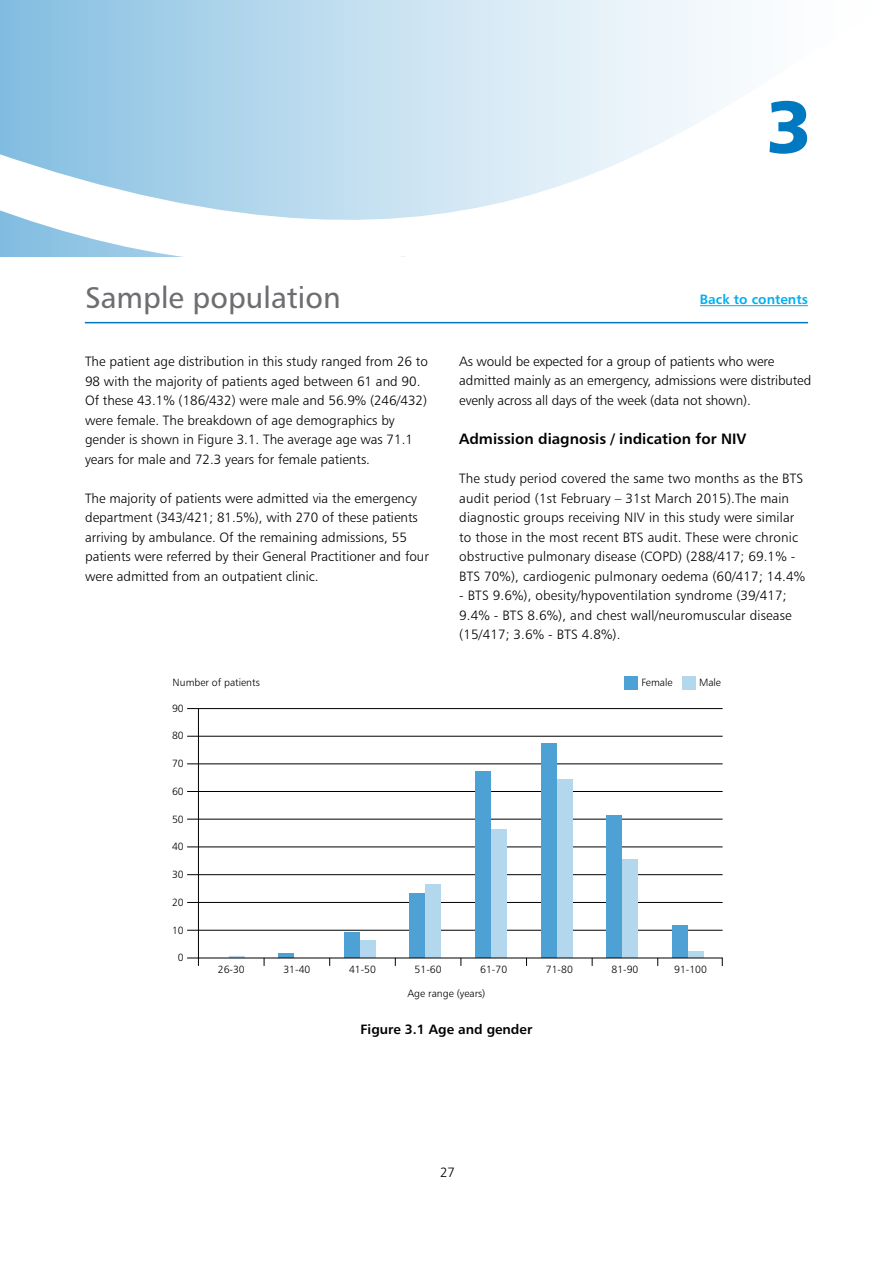
<style>
.page{position:relative;width:893px;height:1263px;background:#fff}
.page>*{position:absolute;margin:0;border:0;box-sizing:border-box;transform-origin:0 0}
.t1{font:75px "Humanist 777 BT Black B";color:#0079c1}
.t2{font:30px "Humanist 777 BT Roman B";color:#6d6e71}
.t3{font:15px "Humanist 777 BT Bold B";color:#000}
.t4{font:13.5px/19.5px "Humanist 777 BT Light B";color:#000}
.t5{font:13.5px "Humanist 777 BT Bold B";color:#000}
.t6{font:13.5px "Humanist 777 BT Bold B";color:#00aeef}
.t7{font:10.5px "Humanist 777 BT Light B";color:#000}
</style>
<div class="page">
<svg style="left:0;top:2px;width:370px;height:255px"></svg>
<hr style="left:85px;top:322px;width:723px;height:1px;background:#0079c1">
<svg style="left:370px;top:0;width:359px;height:257px"></svg>
<hr style="left:187px;top:819px;width:536px;height:1px;background:#000">
<hr style="left:187px;top:791px;width:536px;height:1px;background:#000">
<hr style="left:187px;top:763px;width:536px;height:1px;background:#000">
<hr style="left:187px;top:736px;width:536px;height:1px;background:#000">
<hr style="left:187px;top:708px;width:536px;height:1px;background:#000">
<hr style="left:187px;top:846px;width:536px;height:1px;background:#000">
<hr style="left:187px;top:874px;width:536px;height:1px;background:#000">
<hr style="left:187px;top:902px;width:536px;height:1px;background:#000">
<hr style="left:187px;top:930px;width:536px;height:1px;background:#000">
<hr style="left:198px;top:708px;width:1px;height:258px;background:#000">
<div style="left:278px;top:953px;width:16px;height:5px;background:#4da1d4"></div>
<div style="left:344px;top:932px;width:16px;height:26px;background:#4da1d4"></div>
<div style="left:409px;top:893px;width:16px;height:65px;background:#4da1d4"></div>
<div style="left:425px;top:884px;width:16px;height:74px;background:#b3d7ed"></div>
<div style="left:475px;top:772px;width:16px;height:186px;background:#4da1d4"></div>
<div style="left:541px;top:743px;width:16px;height:215px;background:#4da1d4"></div>
<div style="left:606px;top:815px;width:16px;height:143px;background:#4da1d4"></div>
<div style="left:672px;top:926px;width:16px;height:32px;background:#4da1d4"></div>
<div style="left:360px;top:941px;width:16px;height:17px;background:#b3d7ed"></div>
<div style="left:491px;top:829px;width:16px;height:129px;background:#b3d7ed"></div>
<div style="left:557px;top:779px;width:16px;height:179px;background:#b3d7ed"></div>
<div style="left:622px;top:860px;width:16px;height:98px;background:#b3d7ed"></div>
<div style="left:688px;top:951px;width:16px;height:7px;background:#b3d7ed"></div>
<div style="left:624px;top:676px;width:13px;height:14px;background:#4da1d4"></div>
<div style="left:682px;top:676px;width:13px;height:14px;background:#b3d7ed"></div>
<svg style="left:229px;top:956px;width:16px;height:2px"></svg>
<hr style="left:187px;top:958px;width:536px;height:1px;background:#000">
<hr style="left:700px;top:305px;width:108px;height:1px;background:#00aeef">
<h1 class="t1" style="left:766px;top:79px;width:48px">3</h1>
<h2 class="t2" style="left:85px;top:278px;width:257px">Sample population</h2>
<p class="t4" style="left:85px;top:351px;width:344px">The patient age distribution in this study ranged from 26 to 98 with the majority of patients aged between 61 and 90.<br>Of these 43.1% (186/432) were male and 56.9% (246/432) were female. The breakdown of age demographics by gender is shown in Figure 3.1. The average age was 71.1 years for male and 72.3 years for female patients.</p>
<p class="t4" style="left:85px;top:488px;width:345px">The majority of patients were admitted via the emergency department (343/421; 81.5%), with 270 of these patients arriving by ambulance. Of the remaining admissions, 55 patients were referred by their General Practitioner and four were admitted from an outpatient clinic.</p>
<p class="t7" style="left:173px;top:676px;width:89px">Number of patients</p>
<p class="t7" style="left:172px;top:701px;width:13px">90</p>
<p class="t7" style="left:172px;top:729px;width:13px">80</p>
<p class="t7" style="left:172px;top:757px;width:13px">70</p>
<p class="t7" style="left:172px;top:785px;width:13px">60</p>
<p class="t7" style="left:172px;top:812px;width:13px">50</p>
<p class="t7" style="left:172px;top:840px;width:13px">40</p>
<p class="t7" style="left:172px;top:868px;width:13px">30</p>
<p class="t7" style="left:172px;top:896px;width:13px">20</p>
<p class="t7" style="left:172px;top:923px;width:13px">10</p>
<p class="t7" style="left:178px;top:951px;width:7px">0</p>
<p class="t6" style="left:700px;top:291px;width:109px">Back to contents</p>
<p class="t4" style="left:459px;top:351px;width:354px">As would be expected for a group of patients who were admitted mainly as an emergency, admissions were distributed evenly across all days of the week (data not shown).</p>
<p class="t3" style="left:459px;top:429px;width:289px">Admission diagnosis / indication for NIV</p>
<p class="t4" style="left:459px;top:468px;width:347px">The study period covered the same two months as the BTS audit period (1st February – 31st March 2015).The main diagnostic groups receiving NIV in this study were similar to those in the most recent BTS audit. These were chronic obstructive pulmonary disease (COPD) (288/417; 69.1% - BTS 70%), cardiogenic pulmonary oedema (60/417; 14.4%</p>
<p class="t4" style="left:459px;top:585px;width:334px">- BTS 9.6%), obesity/hypoventilation syndrome (39/417;<br>9.4% - BTS 8.6%), and chest wall/neuromuscular disease (15/417; 3.6% - BTS 4.8%).</p>
<p class="t7" style="left:641px;top:676px;width:33px">Female</p>
<p class="t7" style="left:699px;top:676px;width:24px">Male</p>
<p class="t7" style="left:218px;top:963px;width:29px">26-30</p>
<p class="t7" style="left:283px;top:963px;width:29px">31-40</p>
<p class="t7" style="left:349px;top:963px;width:29px">41-50</p>
<p class="t7" style="left:415px;top:963px;width:29px">51-60</p>
<p class="t7" style="left:480px;top:963px;width:29px">61-70</p>
<p class="t7" style="left:546px;top:963px;width:29px">71-80</p>
<p class="t7" style="left:611px;top:963px;width:29px">81-90</p>
<p class="t7" style="left:674px;top:963px;width:34px">91-100</p>
<p class="t7" style="left:407px;top:987px;width:79px">Age range (years)</p>
<p class="t5" style="left:361px;top:1021px;width:173px">Figure 3.1 Age and gender</p>
<p class="t4" style="left:440px;top:1162px;width:17px">27</p>
</div>
